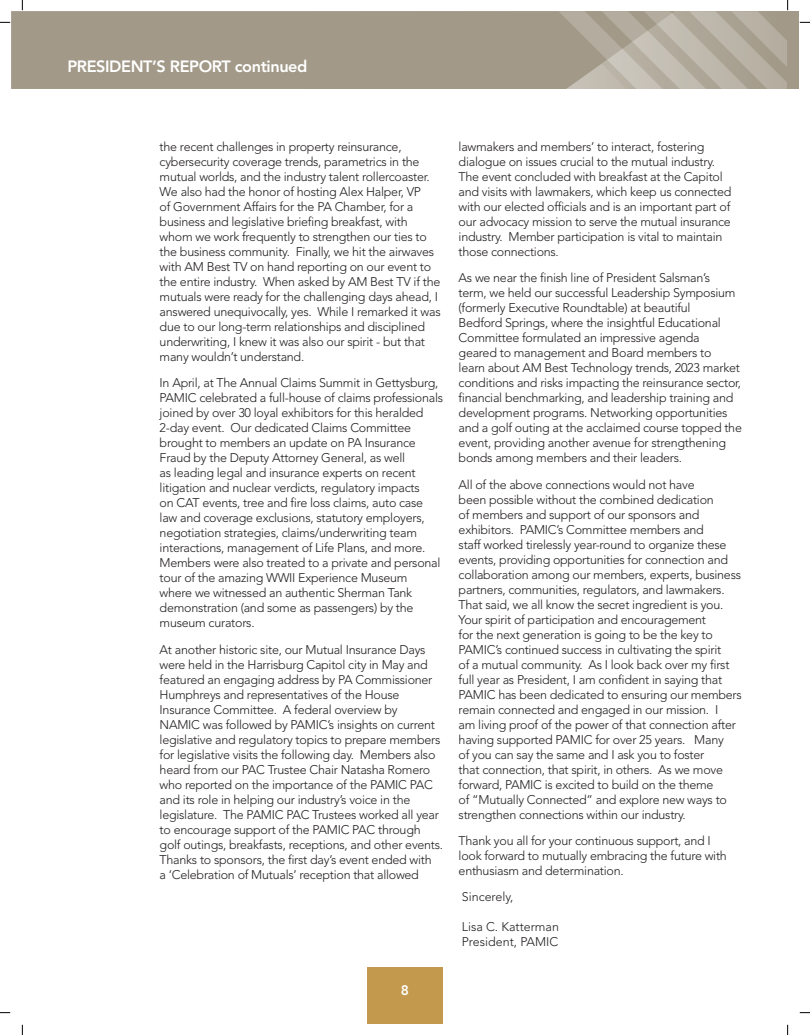
<style>
.page{position:relative;width:810px;height:1035px;background:#fff}
.page>*{position:absolute;margin:0;border:0;box-sizing:border-box;transform-origin:0 0}
.t1{font:800 16.25px "Avenir LT Std";letter-spacing:-.025em;color:#fff}
.t2{font:800 13.75px "Avenir LT Std";color:#fff}
.Member_Companies_Website{font:300 12.5px/15px "Avenir LT Std";letter-spacing:-.02em;color:#231f20}
.Member_Companies_Website-2{font:300 12.5px/15px "Avenir LT Std";color:#231f20}
</style>
<div class="page">
<div style="left:367px;top:967px;width:76px;height:57px;background:#c2994d"></div>
<div style="left:11px;top:11px;width:538px;height:78px;background:#a29988"></div>
<div style="left:787px;top:11px;width:12px;height:78px;background:#a29988"></div>
<svg style="left:549px;top:0;width:239px;height:89px;background:#bcb6aa"></svg>
<p class="t1" style="left:67px;top:57px;width:241px">PRESIDENT’S REPORT continued</p>
<p class="Member_Companies_Website" style="left:160px;top:139px;width:282px">the recent challenges in property reinsurance, cybersecurity coverage trends, parametrics in the mutual worlds, and the industry talent rollercoaster.<br>We also had the honor of hosting Alex Halper, VP<br>of Government Affairs for the PA Chamber, for a business and legislative briefing breakfast, with whom we work frequently to strengthen our ties to the business community. Finally, we hit the airwaves with AM Best TV on hand reporting on our event to the entire industry. When asked by AM Best TV if the mutuals were ready for the challenging days ahead, I answered unequivocally, yes. While I remarked it was due to our long-term relationships and disciplined underwriting, I knew it was also our spirit - but that many wouldn’t understand.</p>
<p class="Member_Companies_Website" style="left:160px;top:376px;width:285px">In April, at The Annual Claims Summit in Gettysburg, PAMIC celebrated a full-house of claims professionals joined by over 30 loyal exhibitors for this heralded 2-day event. Our dedicated Claims Committee brought to members an update on PA Insurance Fraud by the Deputy Attorney General, as well<br>as leading legal and insurance experts on recent litigation and nuclear verdicts, regulatory impacts<br>on CAT events, tree and fire loss claims, auto case law and coverage exclusions, statutory employers, negotiation strategies, claims/underwriting team interactions, management of Life Plans, and more.<br>Members were also treated to a private and personal tour of the amazing WWII Experience Museum where we witnessed an authentic Sherman Tank demonstration (and some as passengers) by the museum curators.</p>
<p class="Member_Companies_Website" style="left:160px;top:642px;width:285px">At another historic site, our Mutual Insurance Days were held in the Harrisburg Capitol city in May and featured an engaging address by PA Commissioner Humphreys and representatives of the House Insurance Committee. A federal overview by<br>NAMIC was followed by PAMIC’s insights on current legislative and regulatory topics to prepare members for legislative visits the following day. Members also heard from our PAC Trustee Chair Natasha Romero who reported on the importance of the PAMIC PAC and its role in helping our industry’s voice in the legislature. The PAMIC PAC Trustees worked all year to encourage support of the PAMIC PAC through golf outings, breakfasts, receptions, and other events.<br>Thanks to sponsors, the first day’s event ended with<br>a ‘Celebration of Mutuals’ reception that allowed</p>
<p class="t2" style="left:401px;top:982px;width:10px">8</p>
<p class="Member_Companies_Website" style="left:458px;top:139px;width:274px">lawmakers and members’ to interact, fostering dialogue on issues crucial to the mutual industry.<br>The event concluded with breakfast at the Capitol and visits with lawmakers, which keep us connected with our elected officials and is an important part of our advocacy mission to serve the mutual insurance industry. Member participation is vital to maintain those connections.</p>
<p class="Member_Companies_Website" style="left:458px;top:271px;width:285px">As we near the finish line of President Salsman’s<br>term, we held our successful Leadership Symposium (formerly Executive Roundtable) at beautiful<br>Bedford Springs, where the insightful Educational Committee formulated an impressive agenda<br>geared to management and Board members to<br>learn about AM Best Technology trends, 2023 market conditions and risks impacting the reinsurance sector, financial benchmarking, and leadership training and development programs. Networking opportunities and a golf outing at the acclaimed course topped the event, providing another avenue for strengthening bonds among members and their leaders.</p>
<p class="Member_Companies_Website" style="left:458px;top:477px;width:285px">All of the above connections would not have<br>been possible without the combined dedication<br>of members and support of our sponsors and exhibitors. PAMIC’s Committee members and<br>staff worked tirelessly year-round to organize these events, providing opportunities for connection and collaboration among our members, experts, business partners, communities, regulators, and lawmakers.<br>That said, we all know the secret ingredient is you.<br>Your spirit of participation and encouragement<br>for the next generation is going to be the key to PAMIC’s continued success in cultivating the spirit<br>of a mutual community. As I look back over my first full year as President, I am confident in saying that PAMIC has been dedicated to ensuring our members remain connected and engaged in our mission. I<br>am living proof of the power of that connection after having supported PAMIC for over 25 years. Many<br>of you can say the same and I ask you to foster<br>that connection, that spirit, in others. As we move forward, PAMIC is excited to build on the theme<br>of “Mutually Connected” and explore new ways to strengthen connections within our industry.</p>
<p class="Member_Companies_Website" style="left:458px;top:833px;width:270px">Thank you all for your continuous support, and I look forward to mutually embracing the future with enthusiasm and determination.</p>
<p class="Member_Companies_Website-2" style="left:462px;top:889px;width:53px">Sincerely,</p>
<p class="Member_Companies_Website-2" style="left:462px;top:919px;width:99px">Lisa C. Katterman<br>President, PAMIC</p>
</div>
